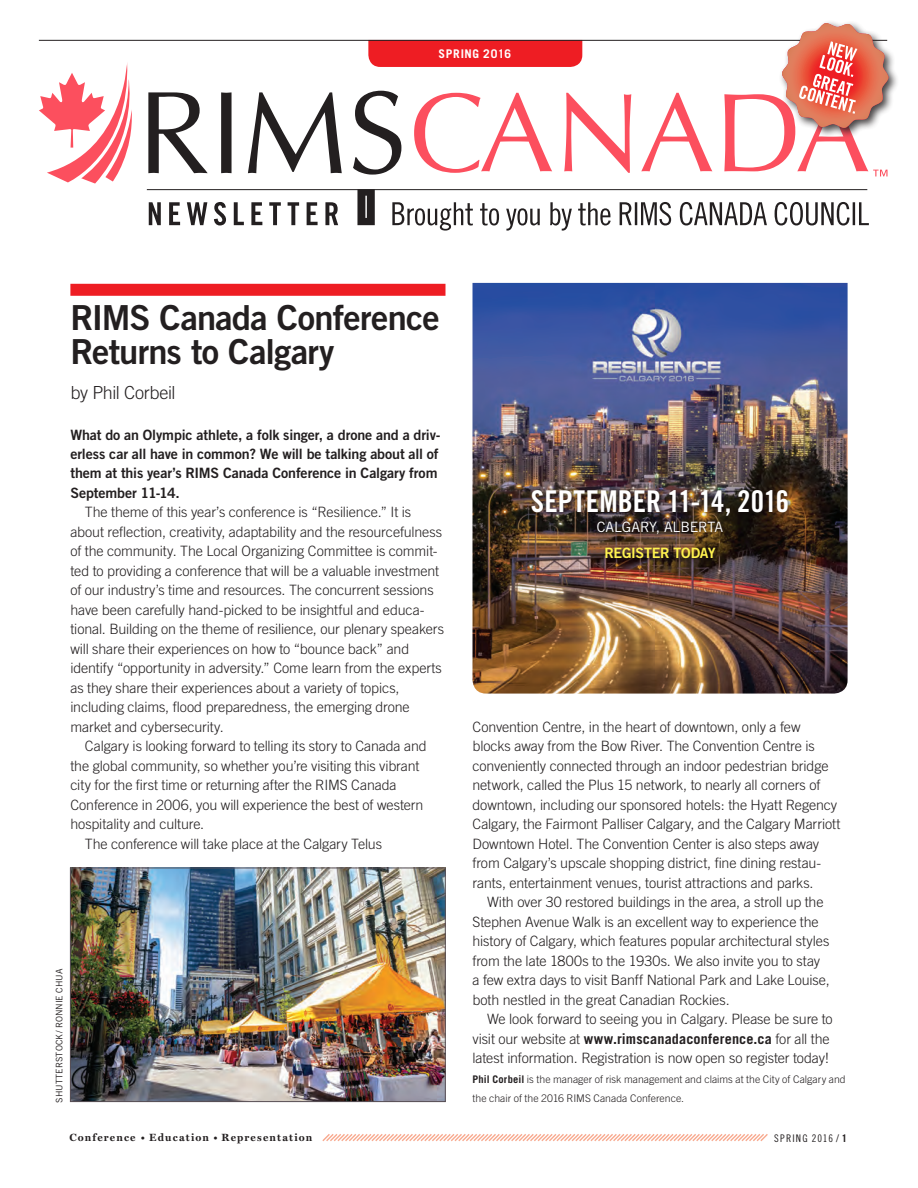
<style>
.page{position:relative;width:918px;height:1188px;background:#fff}
.page>*{position:absolute;margin:0;border:0;box-sizing:border-box;transform-origin:0 0}
.Trade_Gothic_Head_w{font:34.5px/34.5px "Trade Gothic Bold Two";letter-spacing:-.02em;color:#231f20}
.Miller_Text_Body{font:30px "Trade Gothic Bold Cond Twenty";letter-spacing:.005em;color:#fff}
.Trade_Gothic_Head_by{font:300 18px "Trade Gothic";letter-spacing:-.02em;color:#231f20}
.Miller_Text_Body_Ind{font:300 14.25px/19.5px "Trade Gothic";letter-spacing:-.01em;color:#231f20}
.Miller_Text_Body-2{font:14.25px/19.5px "Trade Gothic Bold Two";letter-spacing:-.01em;color:#231f20}
.Miller_Text_Body-3{font:14.25px "Trade Gothic";letter-spacing:-.01em;color:#fff}
.Miller_Text_Body-4{font:14.25px "Trade Gothic Bold Two";letter-spacing:-.02em;color:#fff34f}
.t1{font:700 12px "Trade Gothic";letter-spacing:.05em;color:#fff}
.Author_Bio{font:300 10.5px/19.5px "Trade Gothic";letter-spacing:.005em;color:#231f20}
.t2{font:700 10.5px "Miller Text";letter-spacing:.105em;color:#231f20}
.t3{font:10.5px "Trade Gothic Cond Eighteen";letter-spacing:.11em;color:#231f20}
.Miller_Text_Body-5{font:9px "Trade Gothic";color:#231f20}
.s1{font-weight:700}
.s2{font-size:9px}
.s3{font-family:"Trade Gothic";font-weight:700}
</style>
<div class="page">
<svg style="left:39px;top:63px;width:93px;height:121px"></svg>
<svg style="left:148px;top:92px;width:60px;height:81px"></svg>
<svg style="left:221px;top:92px;width:11px;height:81px"></svg>
<svg style="left:248px;top:92px;width:94px;height:81px"></svg>
<svg style="left:353px;top:91px;width:48px;height:84px"></svg>
<svg style="left:414px;top:93px;width:138px;height:80px"></svg>
<svg style="left:564px;top:93px;width:67px;height:80px"></svg>
<svg style="left:641px;top:93px;width:71px;height:78px"></svg>
<div style="left:368px;top:41px;width:214px;height:26px;background:#ee1d23"></div>
<hr style="left:39px;top:40px;width:848px;height:1px;background:#231f20">
<svg style="left:149px;top:202px;width:720px;height:29px"></svg>
<hr style="left:147px;top:189px;width:720px;height:1px;background:#231f20">
<div style="left:357px;top:189px;width:18px;height:36px;background:#231f20"></div>
<hr style="left:365px;top:196px;width:2px;height:22px;background:#fff">
<svg style="left:322px;top:1134px;width:446px;height:8px"></svg>
<div style="left:70px;top:284px;width:376px;height:12px;background:#ee1d23"></div>
<img style="left:472px;top:283px;width:376px;height:411px">
<img style="left:72px;top:870px;width:372px;height:230px">
<div style="left:70px;top:868px;width:376px;height:234px;border:1px solid #584f55"></div>
<div style="left:778px;top:19px;width:121px;height:120px;background:#231f20;opacity:.85"></div>
<svg style="left:724px;top:22px;width:165px;height:154px"></svg>
<div style="left:528px;top:486px;width:266px;height:78px;background:#110a0c;opacity:.85"></div>
<p class="t1" style="left:439px;top:46px;width:74px">SPRING 2016</p>
<p class="Trade_Gothic_Head_w" style="left:70px;top:299px;width:371px">RIMS Canada Conference<br>Returns to Calgary</p>
<p class="Trade_Gothic_Head_by" style="left:70px;top:381px;width:107px">by Phil Corbeil</p>
<p class="Miller_Text_Body-2" style="left:70px;top:424px;width:372px">What do an Olympic athlete, a folk singer, a drone and a driv&shy;erless car all have in common? We will be talking about all of them at this year’s RIMS Canada Conference in Calgary from September 11-14.</p>
<p class="Miller_Text_Body_Ind" style="left:70px;top:502px;width:375px;text-indent:15px">The theme of this year’s conference is “Resilience.” It is about reflection, creativity, adaptability and the resourcefulness of the community. The Local Organizing Committee is commit&shy;ted to providing a conference that will be a valuable investment of our industry’s time and resources. The concurrent sessions have been carefully hand-picked to be insightful and educa&shy;tional. Building on the theme of resilience, our plenary speakers will share their experiences on how to “bounce back” and identify “opportunity in adversity.” Come learn from the experts as they share their experiences about a variety of topics, including claims, flood preparedness, the emerging drone market and cybersecurity.</p>
<p class="Miller_Text_Body_Ind" style="left:70px;top:736px;width:358px;text-indent:15px">Calgary is looking forward to telling its story to Canada and the global community, so whether you’re visiting this vibrant city for the first time or returning after the RIMS Canada Conference in 2006, you will experience the best of western hospitality and culture.</p>
<p class="Miller_Text_Body_Ind" style="left:85px;top:834px;width:299px">The conference will take place at the Calgary Telus</p>
<p class="Miller_Text_Body-5" style="left:54px;top:1103px;width:135px;rotate:-90deg">SHUTTERSTOCK/ RONNIE CHUA</p>
<p class="Miller_Text_Body" style="left:531px;top:483px;width:260px">SEPTEMBER 11-14, 2016</p>
<p class="Miller_Text_Body-3" style="left:597px;top:518px;width:128px">CALGARY, ALBERTA</p>
<p class="Miller_Text_Body-4" style="left:604px;top:544px;width:113px">REGISTER TODAY</p>
<p class="Miller_Text_Body_Ind" style="left:472px;top:717px;width:369px">Convention Centre, in the heart of downtown, only a few blocks away from the Bow River. The Convention Centre is conveniently connected through an indoor pedestrian bridge network, called the Plus 15 network, to nearly all corners of downtown, including our sponsored hotels: the Hyatt Regency Calgary, the Fairmont Palliser Calgary, and the Calgary Marriott Downtown Hotel. The Convention Center is also steps away from Calgary’s upscale shopping district, fine dining restau&shy;rants, entertainment venues, tourist attractions and parks.</p>
<p class="Miller_Text_Body_Ind" style="left:472px;top:892px;width:359px;text-indent:15px">With over 30 restored buildings in the area, a stroll up the Stephen Avenue Walk is an excellent way to experience the history of Calgary, which features popular architectural styles from the late 1800s to the 1930s. We also invite you to stay a few extra days to visit Banff National Park and Lake Louise, both nestled in the great Canadian Rockies.</p>
<p class="Miller_Text_Body_Ind" style="left:472px;top:1009px;width:362px;text-indent:15px">We look forward to seeing you in Calgary. Please be sure to visit our website at <span class="s1">www.rimscanadaconference.ca</span> for all the latest information. Registration is now open so register today!</p>
<p class="Author_Bio" style="left:472px;top:1069px;width:375px"><span class="s1">Phil Corbeil</span> is the manager of risk management and claims at the City of Calgary and the chair of the 2016 RIMS Canada Conference.</p>
<p class="t2" style="left:70px;top:1131px;width:244px">Conference <span class="s2">•</span> Education <span class="s2">•</span> Representation</p>
<p class="t3" style="left:774px;top:1132px;width:75px">SPRING 2016 / <span class="s3">1</span></p>
</div>
